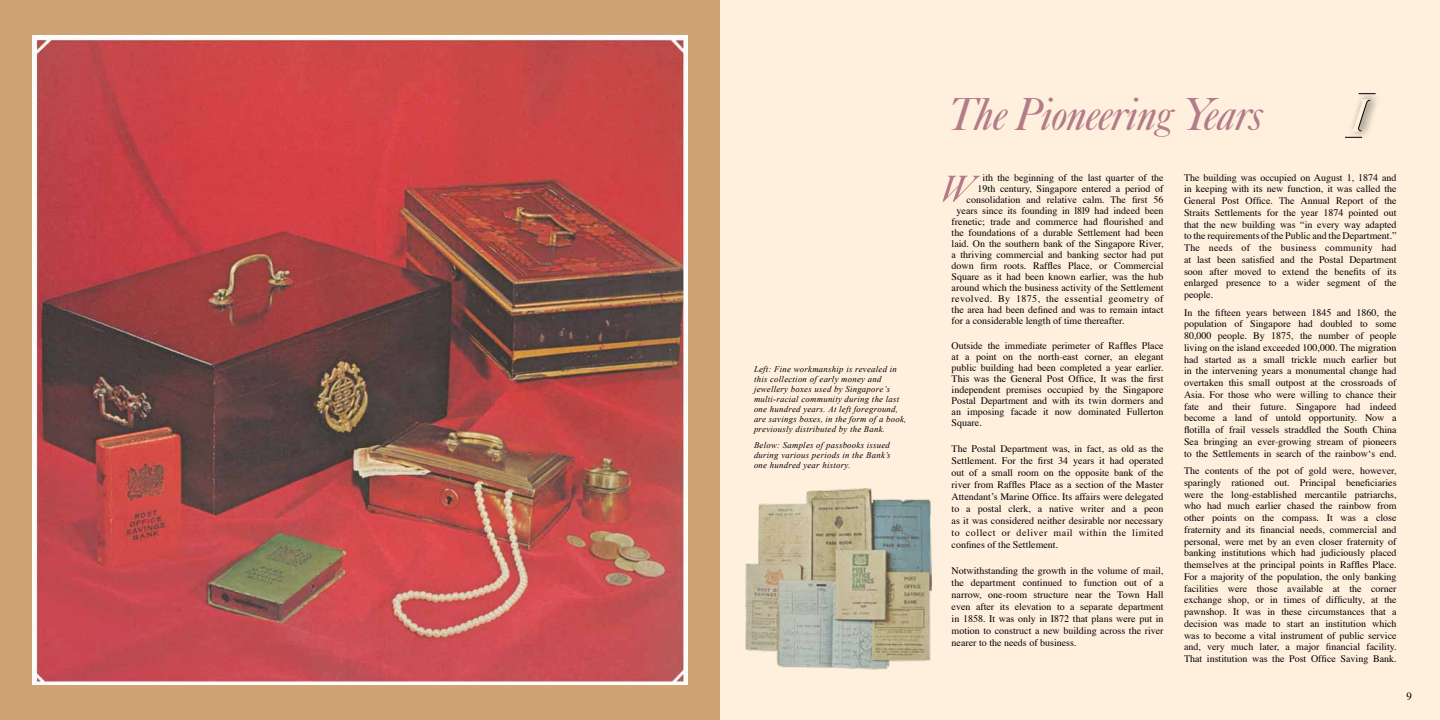
<style>
.page{position:relative;width:1440px;height:720px;background:#fff}
.page>*{position:absolute;margin:0;border:0;box-sizing:border-box;transform-origin:0 0}
.t1{font:48px "Caslon Italicwith Swashes Std";letter-spacing:-.015em;color:#b47b89}
.t2{font:11px "Times";color:#000}
.t3{font:10px/11.7px "Times";color:#000;text-align:justify}
.t4{font:10px "Times";letter-spacing:.04em;color:#000}
.t5{font:italic 8.8px/10px "Times New Roman";letter-spacing:.03em;color:#000}
</style>
<div class="page">
<div style="left:720px;top:0;width:720px;height:720px;background:#fff0de"></div>
<div style="left:0;top:0;width:720px;height:720px;background:#d0a375"></div>
<img style="left:33px;top:35px;width:654px;height:650px">
<img style="left:746px;top:488px;width:186px;height:182px">
<svg style="left:943px;top:176px;width:37px;height:26px"></svg>
<svg style="left:1345px;top:93px;width:31px;height:45px"></svg>
<p class="t5" style="left:754px;top:364px;width:154px">Left: Fine workmanship is revealed in this collection of early money and jewellery boxes used by Singapore’s multi-racial community during the last one hundred years. At left foreground, are savings boxes, in the form of a book, previously distributed by the Bank.</p>
<p class="t5" style="left:754px;top:440px;width:138px;text-align:justify">Below: Samples of passbooks issued during various periods in the Bank’s one hundred year history.</p>
<h1 class="t1" style="left:948px;top:91px;width:316px">The Pioneering Years</h1>
<p class="t3" style="left:983px;top:172px;width:182px">ith the beginning of the last quarter of the</p>
<p class="t3" style="left:978px;top:183px;width:187px">19th century, Singapore entered a period of</p>
<p class="t3" style="left:967px;top:194px;width:198px">consolidation and relative calm. The first 56</p>
<p class="t3" style="left:957px;top:205px;width:209px">years since its founding in l8l9 had indeed been</p>
<p class="t3" style="left:952px;top:216px;width:214px">frenetic; trade and commerce had flourished and</p>
<p class="t3" style="left:952px;top:227px;width:214px">the foundations of a durable Settlement had been</p>
<p class="t3" style="left:952px;top:238px;width:213px">laid. On the southern bank of the Singapore River,</p>
<p class="t3" style="left:952px;top:249px;width:214px">a thriving commercial and banking sector had put</p>
<p class="t3" style="left:952px;top:260px;width:214px">down firm roots. Raffles Place, or Commercial</p>
<p class="t3" style="left:952px;top:271px;width:214px">Square as it had been known earlier, was the hub</p>
<p class="t3" style="left:952px;top:282px;width:214px">around which the business activity of the Settlement</p>
<p class="t4" style="left:952px;top:292px;width:214px">revolved. By 1875, the essential geometry of</p>
<p class="t3" style="left:952px;top:304px;width:214px">the area had been defined and was to remain intact</p>
<p class="t3" style="left:952px;top:315px;width:174px">for a considerable length of time thereafter.</p>
<p class="t3" style="left:952px;top:341px;width:214px;line-height:11px">Outside the immediate perimeter of Raffles Place at a point on the north-east corner, an elegant public building had been completed a year earlier.<br>This was the General Post Office, It was the first independent premises occupied by the Singapore Postal Department and with its twin dormers and an imposing facade it now dominated Fullerton Square.</p>
<p class="t3" style="left:952px;top:443px;width:214px;line-height:12px">The Postal Department was, in fact, as old as the Settlement. For the first 34 years it had operated out of a small room on the opposite bank of the river from Raffles Place as a section of the Master Attendant’s Marine Office. Its affairs were delegated to a postal clerk, a native writer and a peon as it was considered neither desirable nor necessary to collect or deliver mail within the limited confines of the Settlement.</p>
<p class="t3" style="left:952px;top:565px;width:214px;line-height:12px">Notwithstanding the growth in the volume of mail, the department continued to function out of a narrow, one-room structure near the Town Hall even after its elevation to a separate department in 1858. It was only in I872 that plans were put in motion to construct a new building across the river nearer to the needs of business.</p>
<p class="t3" style="left:1184px;top:172px;width:214px">The building was occupied on August 1, 1874 and in keeping with its new function, it was called the General Post Office. The Annual Report of the Straits Settlements for the year 1874 pointed out that the new building was “in every way adapted to the requirements of the Public and the Department.” The needs of the business community had at last been satisfied and the Postal Department soon after moved to extend the benefits of its enlarged presence to a wider segment of the people.</p>
<p class="t3" style="left:1184px;top:307px;width:214px">In the fifteen years between 1845 and 1860, the population of Singapore had doubled to some 80,000 people. By 1875, the number of people living on the island exceeded 100,000. The migration had started as a small trickle much earlier but in the intervening years a monumental change had overtaken this small outpost at the crossroads of Asia. For those who were willing to chance their fate and their future. Singapore had indeed become a land of untold opportunity. Now a flotilla of frail vessels straddled the South China Sea bringing an ever-growing stream of pioneers to the Settlements in search of the rainbow‘s end.</p>
<p class="t3" style="left:1184px;top:465px;width:214px">The contents of the pot of gold were, however, sparingly rationed out. Principal beneficiaries were the long-established mercantile patriarchs, who had much earlier chased the rainbow from other points on the compass. It was a close fraternity and its financial needs, commercial and personal, were met by an even closer fraternity of banking institutions which had judiciously placed themselves at the principal points in Raffles Place.<br>For a majority of the population, the only banking facilities were those available at the corner exchange shop, or in times of difficulty, at the pawnshop. It was in these circumstances that a decision was made to start an institution which was to become a vital instrument of public service and, very much later, a major financial facility.<br>That institution was the Post Office Saving Bank.</p>
<p class="t2" style="left:1406px;top:689px;width:7px">9</p>
</div>
